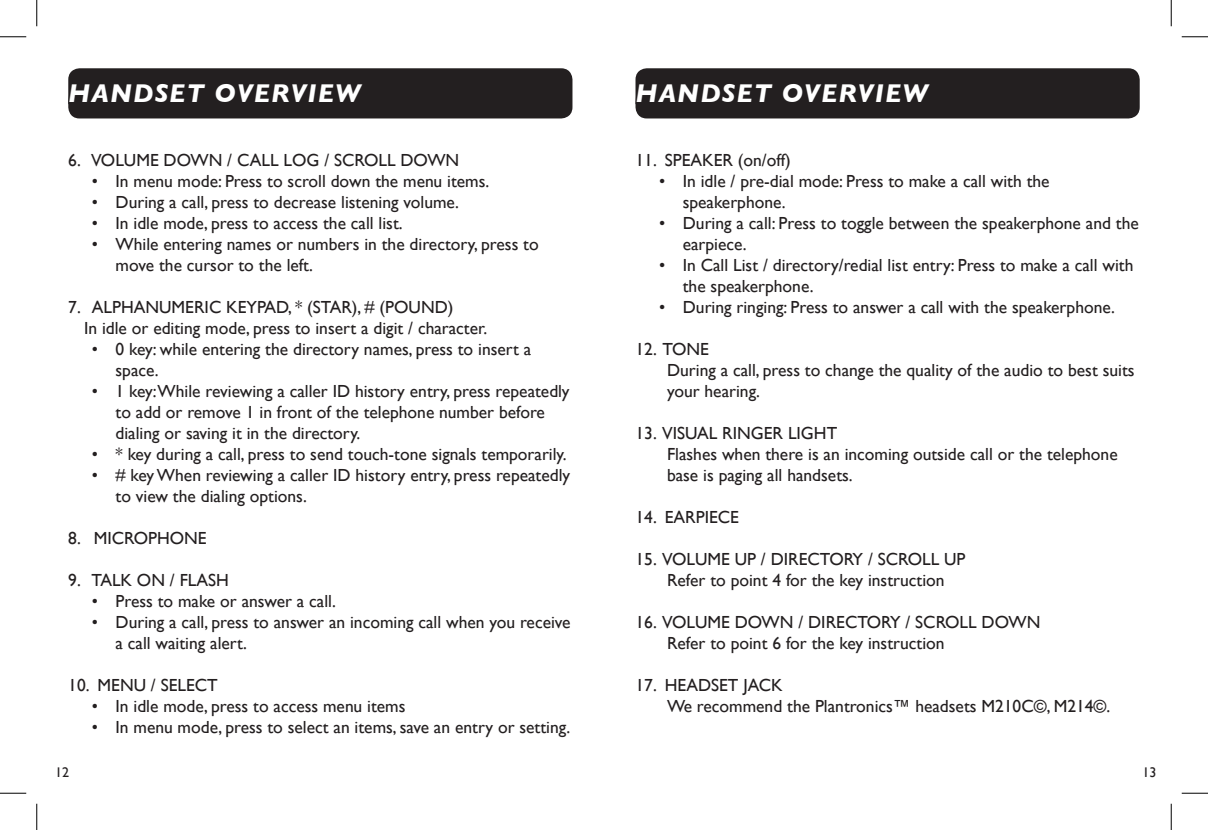
<style>
.page{position:relative;width:1208px;height:830px;background:#fff}
.page>*{position:absolute;margin:0;border:0;box-sizing:border-box;transform-origin:0 0}
.t1{font:italic 700 26.25px "Gill Sans";letter-spacing:.045em;color:#fff}
.t2{font:17.5px/21px "Gill Sans";color:#231f20}
.t3{font:14px "Gill Sans";color:#231f20}
</style>
<div class="page">
<div style="left:68px;top:68px;width:504px;height:50px;background:#231f20;border-radius:11px"></div>
<div style="left:635px;top:68px;width:504px;height:50px;background:#231f20;border-radius:11px"></div>
<svg style="left:0;top:36px;width:26px;height:1px"></svg>
<svg style="left:1181px;top:36px;width:27px;height:1px"></svg>
<svg style="left:0;top:792px;width:26px;height:1px"></svg>
<svg style="left:1181px;top:792px;width:27px;height:1px"></svg>
<svg style="left:36px;top:0;width:1px;height:26px"></svg>
<svg style="left:36px;top:803px;width:1px;height:27px"></svg>
<svg style="left:1170px;top:0;width:1px;height:26px"></svg>
<svg style="left:1170px;top:803px;width:1px;height:27px"></svg>
<p class="t1" style="left:68px;top:78px;width:294px">HANDSET OVERVIEW</p>
<p class="t1" style="left:635px;top:78px;width:294px">HANDSET OVERVIEW</p>
<p class="t2" style="left:68px;top:149px;width:392px">6. VOLUME DOWN / CALL LOG / SCROLL DOWN</p>
<p class="t2" style="left:92px;top:170px;width:399px">• In menu mode: Press to scroll down the menu items.</p>
<p class="t2" style="left:92px;top:191px;width:369px">• During a call, press to decrease listening volume.</p>
<p class="t2" style="left:92px;top:212px;width:312px">• In idle mode, press to access the call list.</p>
<p class="t2" style="left:116px;top:233px;width:425px;text-indent:-24px">• While entering names or numbers in the directory, press to move the cursor to the left.</p>
<p class="t2" style="left:68px;top:296px;width:387px">7. ALPHANUMERIC KEYPAD, * (STAR), # (POUND)</p>
<p class="t2" style="left:84px;top:317px;width:404px">In idle or editing mode, press to insert a digit / character.</p>
<p class="t2" style="left:116px;top:338px;width:417px;text-indent:-24px">• 0 key: while entering the directory names, press to insert a space.</p>
<p class="t2" style="left:116px;top:380px;width:455px;text-indent:-24px">• 1 key:While reviewing a caller ID history entry, press repeatedly to add or remove 1 in front of the telephone number before dialing or saving it in the directory.</p>
<p class="t2" style="left:92px;top:443px;width:476px">• * key during a call, press to send touch-tone signals temporarily.</p>
<p class="t2" style="left:116px;top:464px;width:456px;text-indent:-24px">• # key When reviewing a caller ID history entry, press repeatedly to view the dialing options.</p>
<p class="t2" style="left:68px;top:527px;width:140px">8. MICROPHONE</p>
<p class="t2" style="left:68px;top:569px;width:162px">9. TALK ON / FLASH</p>
<p class="t2" style="left:92px;top:590px;width:245px">• Press to make or answer a call.</p>
<p class="t2" style="left:116px;top:611px;width:456px;text-indent:-24px">• During a call, press to answer an incoming call when you receive a call waiting alert.</p>
<p class="t2" style="left:68px;top:674px;width:151px">10. MENU / SELECT</p>
<p class="t2" style="left:92px;top:695px;width:315px">• In idle mode, press to access menu items</p>
<p class="t2" style="left:92px;top:716px;width:480px">• In menu mode, press to select an items, save an entry or setting.</p>
<p class="t2" style="left:635px;top:149px;width:157px">11. SPEAKER (on/off)</p>
<p class="t2" style="left:682px;top:170px;width:368px;text-indent:-24px">• In idle / pre-dial mode: Press to make a call with the speakerphone.</p>
<p class="t2" style="left:682px;top:212px;width:457px;text-indent:-24px">• During a call: Press to toggle between the speakerphone and the earpiece.</p>
<p class="t2" style="left:682px;top:254px;width:452px;text-indent:-24px">• In Call List / directory/redial list entry: Press to make a call with the speakerphone.</p>
<p class="t2" style="left:659px;top:296px;width:457px">• During ringing: Press to answer a call with the speakerphone.</p>
<p class="t2" style="left:635px;top:338px;width:75px">12. TONE</p>
<p class="t2" style="left:667px;top:359px;width:469px">During a call, press to change the quality of the audio to best suits your hearing.</p>
<p class="t2" style="left:635px;top:422px;width:203px">13. VISUAL RINGER LIGHT</p>
<p class="t2" style="left:667px;top:443px;width:452px">Flashes when there is an incoming outside call or the telephone base is paging all handsets.</p>
<p class="t2" style="left:635px;top:506px;width:105px">14. EARPIECE</p>
<p class="t2" style="left:635px;top:548px;width:331px">15. VOLUME UP / DIRECTORY / SCROLL UP</p>
<p class="t2" style="left:667px;top:569px;width:279px">Refer to point 4 for the key instruction</p>
<p class="t2" style="left:635px;top:611px;width:406px">16. VOLUME DOWN / DIRECTORY / SCROLL DOWN</p>
<p class="t2" style="left:667px;top:632px;width:279px">Refer to point 6 for the key instruction</p>
<p class="t2" style="left:635px;top:674px;width:149px">17. HEADSET JACK</p>
<p class="t2" style="left:667px;top:695px;width:445px">We recommend the Plantronics™ headsets M210C©, M214©.</p>
<p class="t3" style="left:55px;top:763px;width:16px">12</p>
<p class="t3" style="left:1142px;top:763px;width:16px">13</p>
</div>
